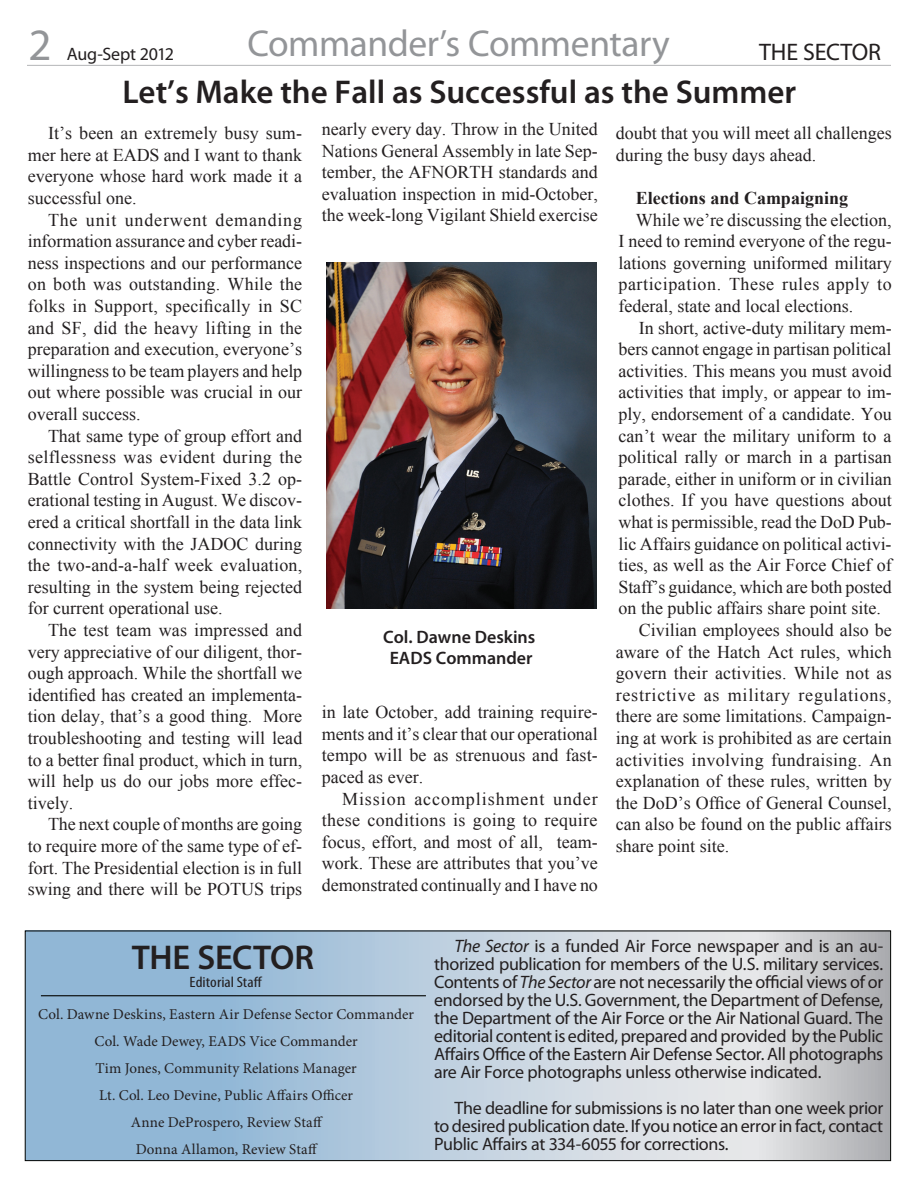
<style>
.page{position:relative;width:918px;height:1188px;background:#fff}
.page>*{position:absolute;margin:0;border:0;box-sizing:border-box;transform-origin:0 0}
.t1{font:45px "Myriad Pro";color:#939598}
.t2{font:37.5px "Myriad Pro";letter-spacing:-.01em;color:#939598}
.t3{font:600 34.5px "Myriad Pro";letter-spacing:-.01em;color:#231f20}
.t4{font:600 33px "Myriad Pro";color:#231f20}
.t5{font:24px "Myriad Pro";letter-spacing:-.005em;color:#231f20}
.t6{font:18px/21.6px "Times New Roman";color:#231f20;text-align:justify}
.t7{font:18px/18px "Myriad Pro";letter-spacing:-.02em;color:#231f20;text-align:justify}
.t8{font:18px "Times New Roman";letter-spacing:.045em;color:#231f20}
.t9{font:18px "Times New Roman";letter-spacing:.02em;color:#231f20}
.t10{font:600 18px/21px "Myriad Pro";color:#231f20;text-align:center}
.t11{font:700 18px "Times New Roman";color:#231f20}
.t12{font:15px/27px "Minion Pro";letter-spacing:.005em;color:#231f20;text-align:center}
.t13{font:condensed 15px "Myriad Pro";color:#231f20;scale:1.15 1}
.s1{font-style:italic}
</style>
<div class="page">
<hr style="left:27px;top:65px;width:864px;height:1px;background:#939598">
<svg style="left:27px;top:933px;width:862px;height:226px;background:#b8cada"></svg>
<div style="left:25px;top:931px;width:866px;height:230px;border:1px solid #040503"></div>
<hr style="left:41px;top:995px;width:385px;height:1px;background:#040503">
<img style="left:327px;top:263px;width:270px;height:345px">
<h1 class="t1" style="left:28px;top:17px;width:25px">2</h1>
<p class="t7" style="left:67px;top:45px;width:109px">Aug-Sept 2012</p>
<h2 class="t2" style="left:247px;top:20px;width:424px">Commander’s Commentary</h2>
<h3 class="t5" style="left:759px;top:38px;width:124px">THE SECTOR</h3>
<h3 class="t4" style="left:122px;top:71px;width:676px">Let’s Make the Fall as Successful as the Summer</h3>
<p class="t6" style="left:28px;top:122px;width:276px;text-indent:20px">It’s been an extremely busy sum&shy;mer here at EADS and I want to thank everyone whose hard work made it a successful one.</p>
<p class="t6" style="left:28px;top:209px;width:276px;text-indent:20px">The unit underwent demanding information assurance and cyber readi&shy;ness inspections and our performance on both was outstanding. While the folks in Support, specifically in SC and SF, did the heavy lifting in the preparation and execution, everyone’s willingness to be team players and help out where possible was crucial in our overall success.</p>
<p class="t6" style="left:28px;top:425px;width:276px;text-indent:20px">That same type of group effort and selflessness was evident during the Battle Control System-Fixed 3.2 op&shy;erational testing in August. We discov&shy;ered a critical shortfall in the data link connectivity with the JADOC during the two-and-a-half week evaluation, resulting in the system being rejected for current operational use.</p>
<p class="t6" style="left:28px;top:619px;width:276px;text-indent:20px">The test team was impressed and very appreciative of our diligent, thor&shy;ough approach. While the shortfall we identified has created an implementa&shy;tion delay, that’s a good thing. More troubleshooting and testing will lead to a better final product, which in turn, will help us do our jobs more effec&shy;tively.</p>
<p class="t6" style="left:28px;top:813px;width:276px;text-indent:20px">The next couple of months are going to require more of the same type of ef&shy;fort. The Presidential election is in full swing and there will be POTUS trips</p>
<p class="t6" style="left:322px;top:118px;width:278px">nearly every day. Throw in the United Nations General Assembly in late Sep&shy;tember, the AFNORTH standards and evaluation inspection in mid-October, the week-long Vigilant Shield exercise</p>
<p class="t6" style="left:616px;top:122px;width:278px">doubt that you will meet all challenges during the busy days ahead.</p>
<p class="t11" style="left:636px;top:186px;width:214px">Elections and Campaigning</p>
<p class="t6" style="left:619px;top:209px;width:275px;text-indent:17px">While we’re discussing the election, I need to remind everyone of the regu&shy;lations governing uniformed military participation. These rules apply to federal, state and local elections.</p>
<p class="t6" style="left:639px;top:317px;width:254px">In short, active-duty military mem-</p>
<p class="t6" style="left:619px;top:338px;width:275px">bers cannot engage in partisan political</p>
<p class="t6" style="left:619px;top:360px;width:275px">activities. This means you must avoid</p>
<p class="t6" style="left:619px;top:381px;width:275px">activities that imply, or appear to im-</p>
<p class="t6" style="left:619px;top:403px;width:275px">ply, endorsement of a candidate. You</p>
<p class="t6" style="left:619px;top:425px;width:274px">can’t wear the military uniform to a</p>
<p class="t6" style="left:619px;top:446px;width:275px">political rally or march in a partisan</p>
<p class="t6" style="left:619px;top:468px;width:275px">parade, either in uniform or in civilian</p>
<p class="t6" style="left:619px;top:489px;width:275px">clothes. If you have questions about</p>
<p class="t6" style="left:619px;top:511px;width:275px">what is permissible, read the DoD Pub-</p>
<p class="t6" style="left:619px;top:533px;width:275px">lic Affairs guidance on political activi-</p>
<p class="t6" style="left:619px;top:554px;width:275px">ties, as well as the Air Force Chief of</p>
<p class="t6" style="left:619px;top:576px;width:275px">Staff’s guidance, which are both posted</p>
<p class="t6" style="left:619px;top:597px;width:264px">on the public affairs share point site.</p>
<p class="t6" style="left:639px;top:619px;width:254px">Civilian employees should also be</p>
<p class="t6" style="left:616px;top:641px;width:277px">aware of the Hatch Act rules, which</p>
<p class="t6" style="left:616px;top:662px;width:277px">govern their activities. While not as</p>
<p class="t8" style="left:616px;top:683px;width:277px">restrictive as military regulations,</p>
<p class="t6" style="left:616px;top:705px;width:277px">there are some limitations. Campaign-</p>
<p class="t6" style="left:616px;top:727px;width:278px">ing at work is prohibited as are certain</p>
<p class="t9" style="left:616px;top:748px;width:277px">activities involving fundraising. An</p>
<p class="t6" style="left:616px;top:770px;width:278px">explanation of these rules, written by</p>
<p class="t6" style="left:616px;top:792px;width:277px">the DoD’s Office of General Counsel,</p>
<p class="t6" style="left:616px;top:813px;width:277px">can also be found on the public affairs</p>
<p class="t6" style="left:616px;top:835px;width:115px">share point site.</p>
<p class="t10" style="left:383px;top:626px;width:154px">Col. Dawne Deskins<br>EADS Commander</p>
<p class="t6" style="left:322px;top:701px;width:278px">in late October, add training require&shy;ments and it’s clear that our operational tempo will be as strenuous and fast&shy;paced as ever.</p>
<p class="t6" style="left:322px;top:787px;width:278px;text-indent:20px">Mission accomplishment under these conditions is going to require focus, effort, and most of all, team&shy;work. These are attributes that you’ve demonstrated continually and I have no</p>
<h3 class="t3" style="left:132px;top:935px;width:184px">THE SECTOR</h3>
<p class="t12" style="left:38px;top:1001px;width:377px">Col. Dawne Deskins, Eastern Air Defense Sector Commander Col. Wade Dewey, EADS Vice Commander<br>Tim Jones, Community Relations Manager<br>Lt. Col. Leo Devine, Public Affairs Officer<br>Anne DeProspero, Review Staff<br>Donna Allamon, Review Staff</p>
<p class="t13" style="left:190px;top:973px;width:65px">Editorial Staff</p>
<p class="t7" style="left:434px;top:937px;width:451px;text-indent:20px"><span class="s1">The Sector</span> is a funded Air Force newspaper and is an au&shy;thorized publication for members of the U.S. military services.<br>Contents of <span class="s1">The Sector</span> are not necessarily the official views of or endorsed by the U.S. Government, the Department of Defense, the Department of the Air Force or the Air National Guard. The editorial content is edited, prepared and provided by the Public Affairs Office of the Eastern Air Defense Sector. All photographs are Air Force photographs unless otherwise indicated.</p>
<p class="t7" style="left:434px;top:1099px;width:451px;text-indent:20px">The deadline for submissions is no later than one week prior to desired publication date. If you notice an error in fact, contact Public Affairs at 334-6055 for corrections.</p>
</div>
